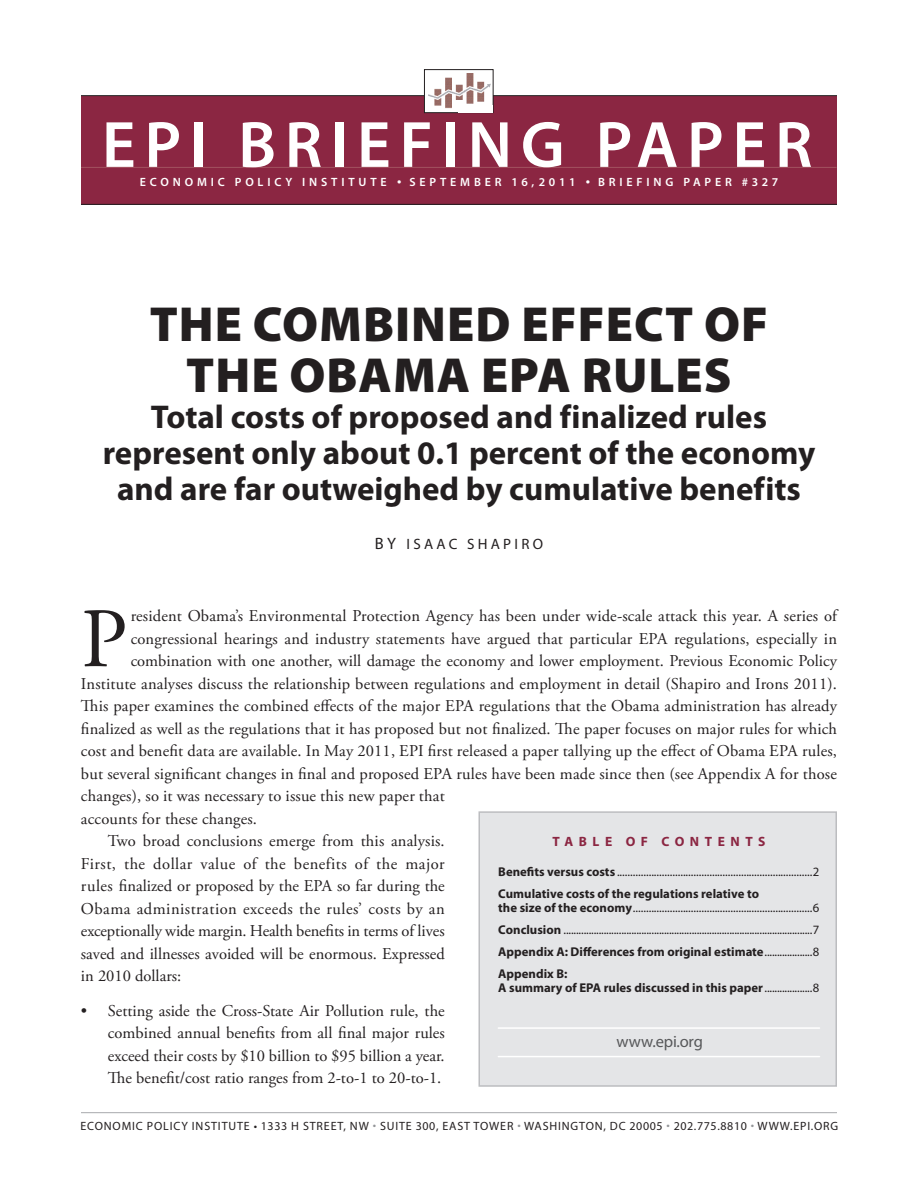
<style>
.page{position:relative;width:918px;height:1188px;background:#fff}
.page>*{position:absolute;margin:0;border:0;box-sizing:border-box;transform-origin:0 0}
.t1{font:84.3px "Adobe Garamond Pro";color:#231f20}
.t2{font:600 66px "Myriad Pro";letter-spacing:.13em;color:#fff}
.t3{font:900 49.5px/51px "Myriad Pro";letter-spacing:.02em;color:#231f20;text-align:center}
.t4{font:700 33px/36px "Myriad Pro";color:#231f20;text-align:center}
.t5{font:16.5px/22.5px "Adobe Garamond Pro";letter-spacing:.01em;color:#231f20;text-align:justify}
.t6{font:16.5px "Adobe Garamond Pro";letter-spacing:.03em;color:#231f20}
.t7{font:16.5px "Adobe Garamond Pro";letter-spacing:-.01em;color:#231f20}
.t8{font:16.5px "Myriad Pro";color:#57585a}
.t9{font:15px "Myriad Pro";letter-spacing:.22em;color:#231f20}
.t10{font:700 13.5px "Myriad Pro";letter-spacing:.41em;color:#8b2642}
.t11{font:12.75px/22px "Myriad Pro";color:#231f20}
.t12{font:700 12.75px "Myriad Pro";color:#231f20}
.t13{font:12px "Myriad Pro";letter-spacing:.07em;color:#231f20}
.t14{font:600 12px "Myriad Pro";letter-spacing:.32em;color:#fff}
.s1{font-family:"Monotype Corsiva";font-weight:400;font-size:7.5px}
.s2{font-size:16.5px}
.s3{font-weight:700}
.s4{font-weight:400}
.s5{color:#939598}
</style>
<div class="page">
<div style="left:81px;top:96px;width:756px;height:108px;background:#8b2642"></div>
<hr style="left:81px;top:167px;width:756px;height:1px;background:#9f4d5c">
<hr style="left:81px;top:1112px;width:756px;height:1px;background:#a8a9ad">
<hr style="left:81px;top:95px;width:756px;height:1px;background:#231f20">
<hr style="left:81px;top:204px;width:756px;height:1px;background:#231f20">
<div style="left:424px;top:70px;width:69px;height:43px;background:#fff"></div>
<img style="left:428px;top:73px;width:62px;height:36px">
<div style="left:424px;top:69px;width:69px;height:44px;border:1px solid #231f20"></div>
<div style="left:458px;top:105px;width:35px;height:7px;background:#fff"></div>
<div style="left:478px;top:811px;width:359px;height:276px;background:#e4e5e7;border:2px solid #bcbdc0"></div>
<hr style="left:498px;top:1027px;width:322px;height:2px;background:#fff">
<hr style="left:498px;top:1056px;width:322px;height:1px;background:#fff">
<h2 class="t2" style="left:102px;top:103px;width:712px">EPI BRIEFING PAPER</h2>
<p class="t14" style="left:140px;top:174px;width:280px">ECON OMI C POLI CY IN STI TUTE <span class="s1">●</span> SEP</p>
<p class="t14" style="left:440px;top:174px;width:44px">TEMBER</p>
<p class="t14" style="left:511px;top:174px;width:108px">16,2011 <span class="s1">●</span> BRIEFING</p>
<p class="t14" style="left:683px;top:174px;width:21px">PAPER</p>
<p class="t14" style="left:742px;top:174px;width:38px">#327</p>
<h3 class="t3" style="left:150px;top:299px;width:620px">THE COMBINED EFFECT OF<br>THE OBAMA EPA RULES</h3>
<h3 class="t4" style="left:103px;top:397px;width:714px">Total costs of proposed and finalized rules represent only about 0.1 percent of the economy and are far outweighed by cumulative benefits</h3>
<p class="t9" style="left:375px;top:534px;width:170px"><span class="s2">BY</span> I SAAC SH AP IRO</p>
<h1 class="t1" style="left:81px;top:589px;width:48px">P</h1>
<p class="t5" style="left:131px;top:605px;width:708px">resident Obama’s Environmental Protection Agency has been under wide-scale attack this year. A series of</p>
<p class="t5" style="left:131px;top:628px;width:708px">congressional hearings and industry statements have argued that particular EPA regulations, especially in</p>
<p class="t5" style="left:131px;top:650px;width:708px">combination with one another, will damage the economy and lower employment. Previous Economic Policy</p>
<p class="t5" style="left:81px;top:673px;width:757px">Institute analyses discuss the relationship between regulations and employment in detail (Shapiro and Irons 2011).</p>
<p class="t5" style="left:81px;top:695px;width:758px">This paper examines the combined effects of the major EPA regulations that the Obama administration has already</p>
<p class="t5" style="left:81px;top:718px;width:758px">finalized as well as the regulations that it has proposed but not finalized. The paper focuses on major rules for which</p>
<p class="t5" style="left:81px;top:740px;width:758px">cost and benefit data are available. In May 2011, EPI first released a paper tallying up the effect of Obama EPA rules,</p>
<p class="t5" style="left:81px;top:763px;width:758px">but several significant changes in final and proposed EPA rules have been made since then (see Appendix A for those</p>
<p class="t5" style="left:81px;top:785px;width:365px">changes), so it was necessary to issue this new paper that</p>
<p class="t5" style="left:81px;top:808px;width:178px">accounts for these changes.</p>
<p class="t5" style="left:108px;top:830px;width:338px">Two broad conclusions emerge from this analysis.</p>
<p class="t6" style="left:81px;top:854px;width:365px">First, the dollar value of the benefits of the major</p>
<p class="t5" style="left:81px;top:875px;width:365px">rules finalized or proposed by the EPA so far during the</p>
<p class="t6" style="left:81px;top:899px;width:365px">Obama administration exceeds the rules’ costs by an</p>
<p class="t7" style="left:81px;top:921px;width:365px">exceptionally wide margin. Health benefits in terms of lives</p>
<p class="t5" style="left:81px;top:943px;width:365px">saved and illnesses avoided will be enormous. Expressed</p>
<p class="t5" style="left:81px;top:965px;width:102px">in 2010 dollars:</p>
<p class="t5" style="left:108px;top:1000px;width:338px;text-indent:-27px">• Setting aside the Cross-State Air Pollution rule, the combined annual benefits from all final major rules exceed their costs by $10 billion to $95 billion a year.<br>The benefit/cost ratio ranges from 2-to-1 to 20-to-1.</p>
<p class="t10" style="left:553px;top:832px;width:214px">Table of Cont ent s</p>
<p class="t11" style="left:498px;top:860px;width:322px"><span class="s3">Benefits versus costs</span> ..........................................................................2<br><span class="s3">Cumulative costs of the regulations relative to</span></p>
<p class="t11" style="left:498px;top:896px;width:323px;text-align:justify"><span class="s3">the size of the economy</span>....................................................................6<br><span class="s3">Conclusion</span> ...................................................................................................7<br><span class="s3">Appendix A: Differences from original estimate</span>...................8<br><span class="s3">Appendix B:</span></p>
<p class="t12" style="left:498px;top:979px;width:322px">A summary of EPA rules discussed in this paper<span class="s4">...................8</span></p>
<p class="t8" style="left:616px;top:1031px;width:88px">WWW.EPI.ORG</p>
<p class="t13" style="left:80px;top:1119px;width:689px">ECONOMIC POLICY INSTITUTE • 1333 H STREET, NW <span class="s5">•</span> SUITE 300, EAST TOWE R <span class="s5">•</span> WASHINGTON, DC 20005 <span class="s5">•</span> 202.775.8810 <span class="s5">•</span> WWW</p>
<p class="t13" style="left:790px;top:1119px;width:50px">.EPI.ORG</p>
</div>
